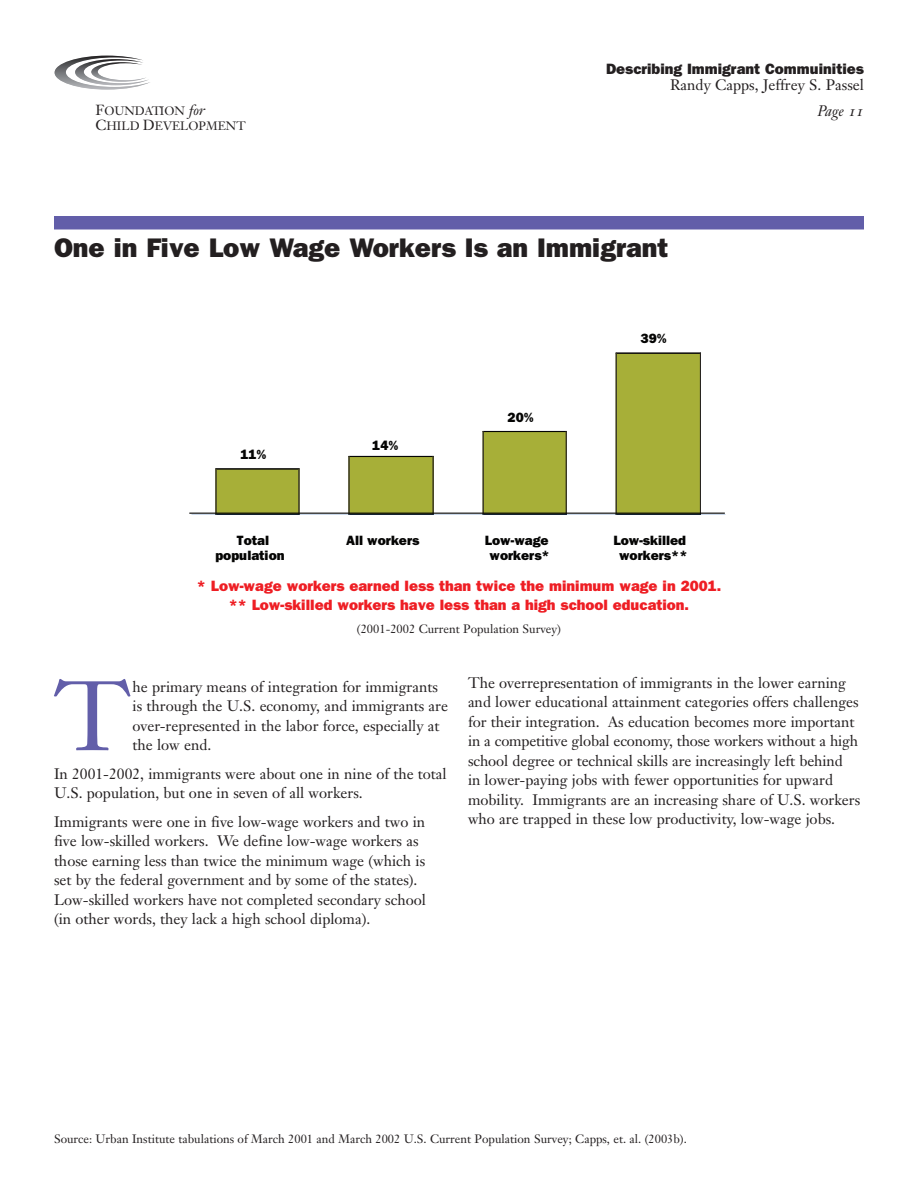
<style>
.page{position:relative;width:918px;height:1188px;background:#fff}
.page>*{position:absolute;margin:0;border:0;box-sizing:border-box;transform-origin:0 0}
.t1{font:97.05px "Janson Text";color:#625ea9}
.t2{font:800 27px "Franklin Gothic";color:#231f20}
.t3{font:15px/19.5px "Janson Text";color:#231f20}
.t4{font:800 15px/19.5px "Franklin Gothic";color:#ee1e24;text-align:center}
.t5{font:800 15px "Franklin Gothic";color:#231f20}
.t6{font:15px "Janson Text Italic Os F";letter-spacing:-.01em;color:#231f20}
.t7{font:800 13.5px/14.1px "Franklin Gothic";color:#050504;text-align:center}
.t8{font:12px "Janson Text";color:#231f20}
.t9{font:12px/14.4px "Janson Text Roman SC";color:#231f20}
.s1{font-size:14.4px}
.s2{font-family:"Janson Text";font-style:italic;font-size:14.4px}
</style>
<div class="page">
<svg style="left:55px;top:56px;width:95px;height:34px"></svg>
<div style="left:54px;top:216px;width:810px;height:14px;background:#625ea9"></div>
<div style="left:216px;top:469px;width:83px;height:45px;background:#a7af38"></div>
<div style="left:216px;top:469px;width:83px;height:46px;border:1px solid #231f20"></div>
<hr style="left:216px;top:468px;width:83px;height:1px;background:#050504">
<hr style="left:299px;top:469px;width:1px;height:45px;background:#231f20">
<hr style="left:216px;top:514px;width:83px;height:1px;background:#050504">
<hr style="left:216px;top:469px;width:1px;height:45px;background:#231f20">
<div style="left:349px;top:456px;width:84px;height:58px;background:#a7af38"></div>
<hr style="left:349px;top:456px;width:84px;height:1px;background:#050504">
<hr style="left:433px;top:456px;width:1px;height:58px;background:#231f20">
<hr style="left:349px;top:514px;width:84px;height:1px;background:#050504">
<hr style="left:349px;top:456px;width:1px;height:58px;background:#231f20">
<div style="left:483px;top:432px;width:83px;height:82px;background:#a7af38"></div>
<hr style="left:483px;top:431px;width:83px;height:1px;background:#050504">
<hr style="left:566px;top:432px;width:1px;height:82px;background:#231f20">
<hr style="left:483px;top:514px;width:83px;height:1px;background:#050504">
<hr style="left:483px;top:432px;width:1px;height:82px;background:#231f20">
<div style="left:616px;top:353px;width:84px;height:161px;background:#a7af38"></div>
<hr style="left:616px;top:353px;width:84px;height:1px;background:#050504">
<hr style="left:700px;top:353px;width:1px;height:161px;background:#231f20">
<hr style="left:616px;top:514px;width:84px;height:1px;background:#050504">
<hr style="left:616px;top:353px;width:1px;height:161px;background:#231f20">
<hr style="left:190px;top:513px;width:534px;height:1px;background:#050504">
<p class="t9" style="left:96px;top:105px;width:152px"><span class="s1">F</span>OUNDATION <span class="s2">for<br></span><span class="s1">C</span>HILD <span class="s1">D</span>EVELOPMENT</p>
<p class="t5" style="left:606px;top:60px;width:259px">Describing Immigrant Commuinities</p>
<p class="t3" style="left:670px;top:77px;width:196px">Randy Capps, Jeffrey S. Passel</p>
<p class="t6" style="left:818px;top:105px;width:48px">Page 11</p>
<h2 class="t2" style="left:54px;top:231px;width:616px">One in Five Low Wage Workers Is an Immigrant</h2>
<p class="t7" style="left:240px;top:448px;width:28px">11%</p>
<p class="t7" style="left:372px;top:438px;width:28px">14%</p>
<p class="t7" style="left:508px;top:410px;width:28px">20%</p>
<p class="t7" style="left:641px;top:332px;width:28px">39%</p>
<p class="t7" style="left:215px;top:534px;width:71px">Total population</p>
<p class="t7" style="left:346px;top:534px;width:75px">All workers</p>
<p class="t7" style="left:485px;top:534px;width:66px">Low-wage workers*</p>
<p class="t7" style="left:613px;top:534px;width:76px">Low-skilled workers**</p>
<p class="t4" style="left:197px;top:576px;width:526px">* Low-wage workers earned less than twice the minimum wage in 2001. ** Low-skilled workers have less than a high school education.</p>
<p class="t8" style="left:357px;top:624px;width:206px">(2001-2002 Current Population Survey)</p>
<h1 class="t1" style="left:55px;top:678px;width:77px">T</h1>
<p class="t3" style="left:133px;top:678px;width:317px">he primary means of integration for immigrants is through the U.S. economy, and immigrants are over-represented in the labor force, especially at the low end.</p>
<p class="t3" style="left:54px;top:765px;width:394px">In 2001-2002, immigrants were about one in nine of the total<br>U.S. population, but one in seven of all workers.</p>
<p class="t3" style="left:54px;top:813px;width:374px">Immigrants were one in five low-wage workers and two in five low-skilled workers. We define low-wage workers as those earning less than twice the minimum wage (which is set by the federal government and by some of the states).<br>Low-skilled workers have not completed secondary school (in other words, they lack a high school diploma).</p>
<p class="t3" style="left:468px;top:674px;width:394px">The overrepresentation of immigrants in the lower earning and lower educational attainment categories offers challenges for their integration. As education becomes more important in a competitive global economy, those workers without a high school degree or technical skills are increasingly left behind<br>in lower-paying jobs with fewer opportunities for upward mobility. Immigrants are an increasing share of U.S. workers who are trapped in these low productivity, low-wage jobs.</p>
<p class="t8" style="left:54px;top:1134px;width:634px">Source: Urban Institute tabulations of March 2001 and March 2002 U.S. Current Population Survey; Capps, et. al. (2003b).</p>
</div>
